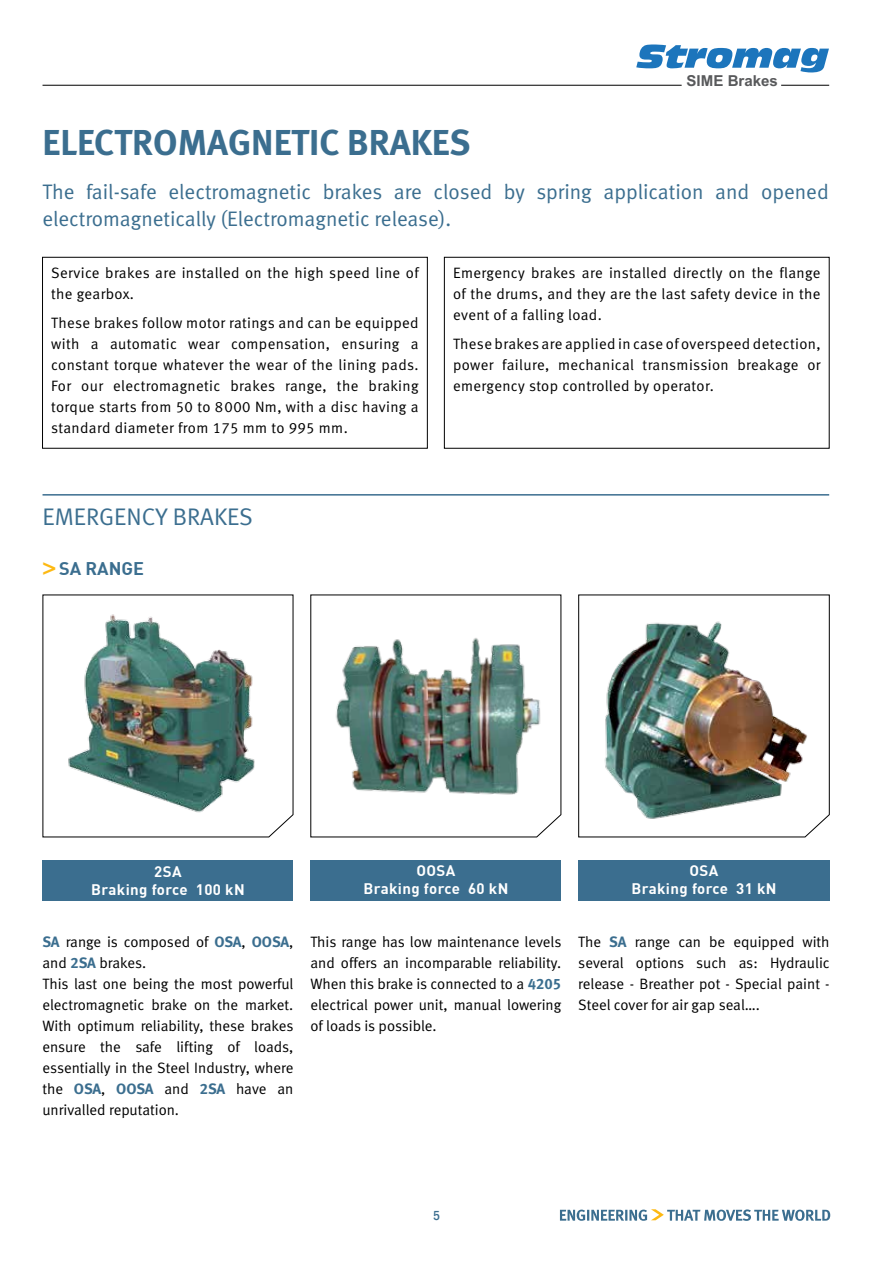
<style>
.page{position:relative;width:893px;height:1263px;background:#fff}
.page>*{position:absolute;margin:0;border:0;box-sizing:border-box;transform-origin:0 0}
.t1{font:36px "Meta Bold LF";color:#3b6e8f}
.t2{font:24px "Meta Normal LF";color:#3b6e8f}
.t3{font:21px/27px "Meta Normal LF";color:#3b6e8f}
.t4{font:700 18px "DIN";color:#3b6e8f}
.t5{font:700 15.15px "Arial";color:#58595b}
.t6{font:15px/21px "Meta Normal LF";color:#000;text-align:justify}
.t7{font:700 15px/18px "DIN";letter-spacing:.025em;color:#fff;text-align:center}
.t8{font:15px/21px "Meta Normal LF";letter-spacing:.025em;color:#000}
.t9{font:500 condensed 13.5px "Franklin Gothic";color:#3b6e8f}
.s1{font-family:"Antique Olive Nord Italic A";font-weight:400;color:#fdb913}
.s2{font-family:"Meta Bold LF";color:#3b6e8f}
</style>
<div class="page">
<img style="left:43px;top:595px;width:251px;height:242px">
<img style="left:310px;top:595px;width:251px;height:242px">
<img style="left:578px;top:595px;width:252px;height:242px">
<hr style="left:43px;top:494px;width:786px;height:2px;background:#3b6e8f">
<div style="left:43px;top:860px;width:250px;height:40px;background:#3b6e8f"></div>
<div style="left:310px;top:860px;width:251px;height:40px;background:#3b6e8f"></div>
<div style="left:578px;top:860px;width:252px;height:40px;background:#3b6e8f"></div>
<div style="left:444px;top:257px;width:385px;height:191px;border:1px solid #000"></div>
<div style="left:42px;top:257px;width:386px;height:191px;border:1px solid #000"></div>
<svg style="left:560px;top:1209px;width:270px;height:12px"></svg>
<svg style="left:636px;top:44px;width:193px;height:28px"></svg>
<hr style="left:43px;top:85px;width:639px;height:1px;background:#000">
<hr style="left:781px;top:85px;width:48px;height:1px;background:#000">
<h1 class="t1" style="left:43px;top:122px;width:429px">ELECTROMAGNETIC BRAKES</h1>
<p class="t5" style="left:686px;top:70px;width:93px">SIME Brakes</p>
<h3 class="t3" style="left:43px;top:178px;width:788px">The fail-safe electromagnetic brakes are closed by spring application and opened electromagnetically (Electromagnetic release).</h3>
<p class="t8" style="left:51px;top:262px;width:369px">Service brakes are installed on the high speed line of the gearbox.</p>
<p class="t6" style="left:51px;top:312px;width:369px">These brakes follow motor ratings and can be equipped with a automatic wear compensation, ensuring a constant torque whatever the wear of the lining pads.<br>For our electromagnetic brakes range, the braking torque starts from 50 to 8000 Nm, with a disc having a standard diameter from 175 mm to 995 mm.</p>
<h2 class="t2" style="left:43px;top:503px;width:212px">EMERGENCY BRAKES</h2>
<p class="t4" style="left:43px;top:557px;width:103px"><span class="s1">&gt;</span> SA RANGE</p>
<p class="t6" style="left:453px;top:262px;width:369px">Emergency brakes are installed directly on the flange of the drums, and they are the last safety device in the event of a falling load.</p>
<p class="t6" style="left:453px;top:333px;width:369px">These brakes are applied in case of overspeed detection, power failure, mechanical transmission breakage or emergency stop controlled by operator.</p>
<p class="t7" style="left:91px;top:861px;width:155px">2SA<br>Braking force 100 kN</p>
<p class="t7" style="left:363px;top:861px;width:146px">OOSA<br>Braking force 60 kN</p>
<p class="t7" style="left:631px;top:861px;width:146px">OSA<br>Braking force 31 kN</p>
<p class="t6" style="left:43px;top:931px;width:253px;text-align:left"><span class="s2">SA</span> range is composed of <span class="s2">OSA</span>, <span class="s2">OOSA</span>, and <span class="s2">2SA</span> brakes.<br>This last one being the most powerful electromagnetic brake on the market.<br>With optimum reliability, these brakes ensure the safe lifting of loads, essentially in the Steel Industry, where the <span class="s2">OSA</span>, <span class="s2">OOSA</span> and <span class="s2">2SA</span> have an unrivalled reputation.</p>
<p class="t6" style="left:310px;top:931px;width:253px">This range has low maintenance levels and offers an incomparable reliability.<br>When this brake is connected to a <span class="s2">4205 </span>electrical power unit, manual lowering of loads is possible.</p>
<p class="t6" style="left:578px;top:931px;width:253px">The <span class="s2">SA</span> range can be equipped with several options such as: Hydraulic release - Breather pot - Special paint - Steel cover for air gap seal….</p>
<p class="t9" style="left:433px;top:1207px;width:8px">5</p>
</div>
